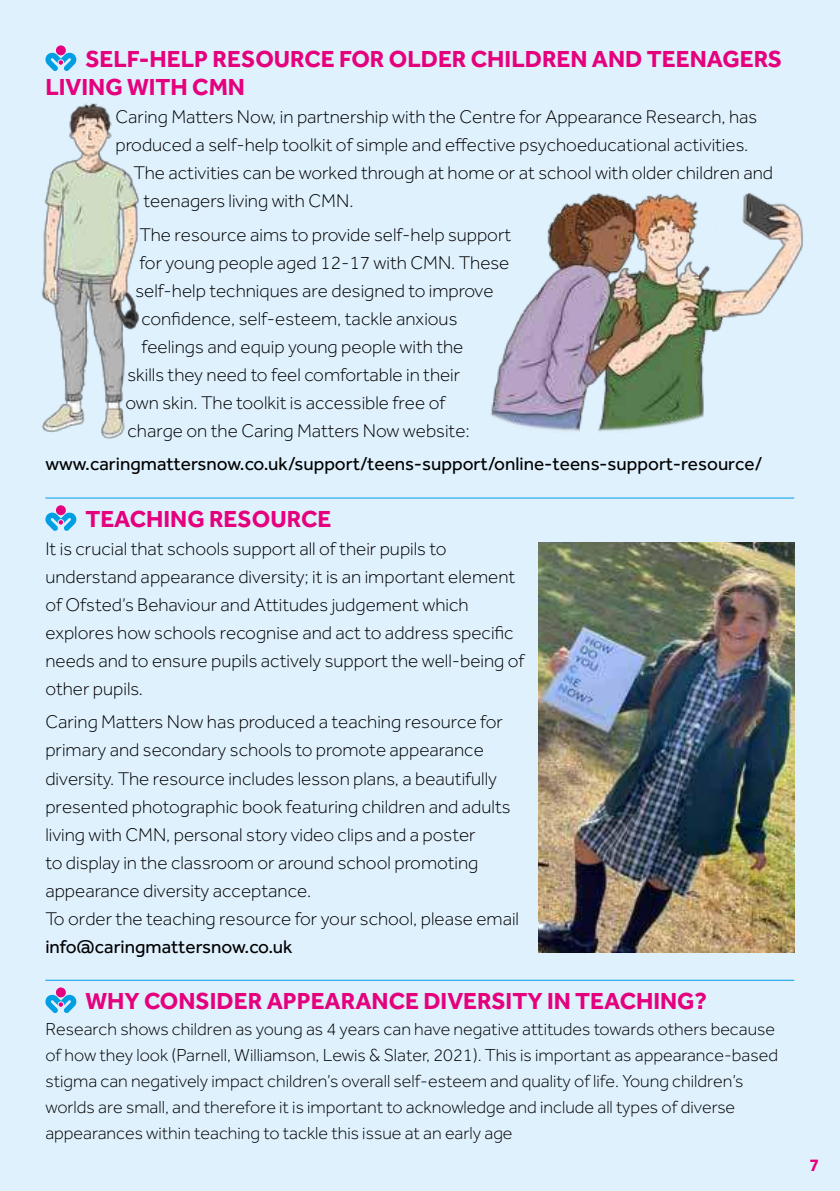
<style>
.page{position:relative;width:840px;height:1191px;background:#fff}
.page>*{position:absolute;margin:0;border:0;box-sizing:border-box;transform-origin:0 0}
.t1{font:700 24px/28px "Effra";color:#e5007d}
.t2{font:300 19px/28px "Effra";color:#000}
.t3{font:19px "Effra";color:#000}
.t4{font:300 18px/26px "Effra";color:#000}
.t5{font:700 18px "Effra";color:#e5007d}
</style>
<div class="page">
<div style="left:0;top:0;width:839px;height:1191px;background:#dff1fd"></div>
<hr style="left:45px;top:498px;width:748px;height:1px;background:#009ee3">
<hr style="left:45px;top:980px;width:748px;height:1px;background:#009ee3">
<div style="left:56px;top:45px;width:10px;height:10px;background:#e5007d;border-radius:50%"></div>
<svg style="left:45px;top:52px;width:32px;height:19px"></svg>
<div style="left:56px;top:505px;width:10px;height:10px;background:#e5007d;border-radius:50%"></div>
<svg style="left:45px;top:512px;width:32px;height:19px"></svg>
<div style="left:56px;top:987px;width:10px;height:10px;background:#e5007d;border-radius:50%"></div>
<svg style="left:45px;top:994px;width:32px;height:19px"></svg>
<img style="left:42px;top:103px;width:97px;height:336px">
<img style="left:490px;top:193px;width:313px;height:239px">
<img style="left:538px;top:542px;width:256px;height:410px">
<p class="t1" style="left:45px;top:47px;width:737px;text-indent:40px">SELF-HELP RESOURCE FOR OLDER CHILDREN AND TEENAGERS<br>LIVING WITH CMN</p>
<p class="t2" style="left:115px;top:103px;width:643px">Caring Matters Now, in partnership with the Centre for Appearance Research, has</p>
<p class="t2" style="left:115px;top:130px;width:633px">produced a self-help toolkit of simple and e昀昀ective psychoeducational activities.</p>
<p class="t2" style="left:133px;top:159px;width:640px">The activities can be worked through at home or at school with older children and</p>
<p class="t2" style="left:143px;top:187px;width:211px">teenagers living with CMN.</p>
<p class="t2" style="left:139px;top:221px;width:373px">The resource aims to provide self-help support</p>
<p class="t2" style="left:139px;top:249px;width:371px">for young people aged 12-17 with CMN. These</p>
<p class="t2" style="left:135px;top:277px;width:359px">self-help techniques are designed to improve</p>
<p class="t2" style="left:141px;top:304px;width:317px">con昀椀dence, self-esteem, tackle anxious</p>
<p class="t2" style="left:141px;top:333px;width:323px">feelings and equip young people with the</p>
<p class="t2" style="left:127px;top:361px;width:334px">skills they need to feel comfortable in their</p>
<p class="t2" style="left:125px;top:389px;width:321px">own skin. The toolkit is accessible free of</p>
<p class="t2" style="left:127px;top:417px;width:343px">charge on the Caring Matters Now website:</p>
<p class="t3" style="left:45px;top:457px;width:718px">www.caringmattersnow.co.uk/support/teens-support/online-teens-support-resource/</p>
<p class="t1" style="left:85px;top:507px;width:247px">TEACHING RESOURCE</p>
<p class="t2" style="left:45px;top:535px;width:480px">It is crucial that schools support all of their pupils to understand appearance diversity; it is an important element of Ofsted’s Behaviour and Attitudes judgement which explores how schools recognise and act to address speci昀椀c needs and to ensure pupils actively support the well-being of other pupils.</p>
<p class="t2" style="left:45px;top:708px;width:475px">Caring Matters Now has produced a teaching resource for primary and secondary schools to promote appearance diversity. The resource includes lesson plans, a beautifully presented photographic book featuring children and adults living with CMN, personal story video clips and a poster<br>to display in the classroom or around school promoting appearance diversity acceptance.<br>To order the teaching resource for your school, please email</p>
<p class="t3" style="left:45px;top:939px;width:248px">info@caringmattersnow.co.uk</p>
<p class="t1" style="left:85px;top:989px;width:623px">WHY CONSIDER APPEARANCE DIVERSITY IN TEACHING?</p>
<p class="t4" style="left:45px;top:1016px;width:733px">Research shows children as young as 4 years can have negative attitudes towards others because of how they look (Parnell, Williamson, Lewis &amp; Slater, 2021). This is important as appearance-based stigma can negatively impact children’s overall self-esteem and quality of life. Young children’s worlds are small, and therefore it is important to acknowledge and include all types of diverse appearances within teaching to tackle this issue at an early age</p>
<p class="t5" style="left:809px;top:1158px;width:11px">7</p>
</div>
